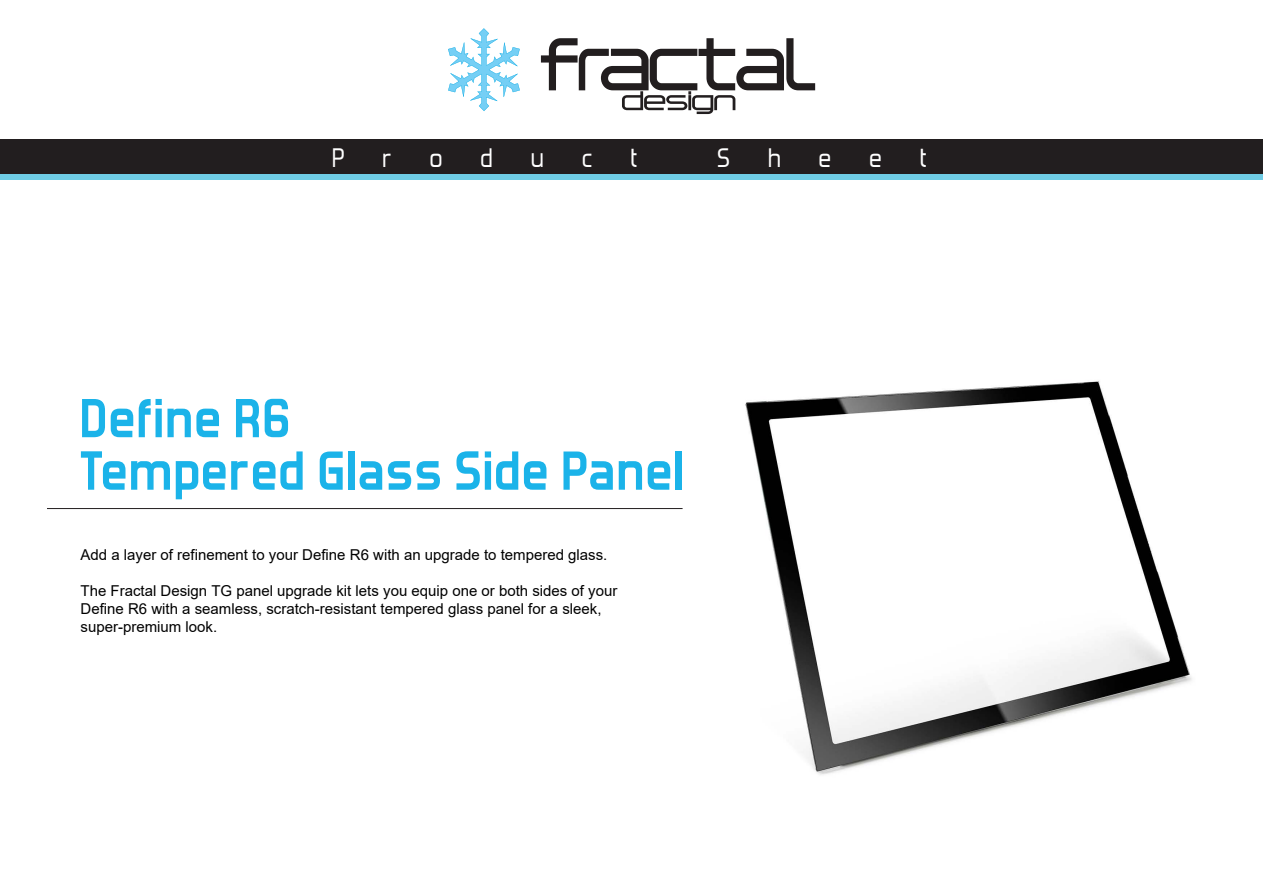
<style>
.page{position:relative;width:1263px;height:893px;background:#fff}
.page>*{position:absolute;margin:0;border:0;box-sizing:border-box;transform-origin:0 0}
.t1{font:700 60.75px/52.5px "Forgotten Futurist";letter-spacing:-.005em;color:#1bb3e9}
.t2{font:31.5px "Forgotten Futurist";letter-spacing:1.2em;color:#fff}
.t3{font:15px/18px "Arial";color:#000}
</style>
<div class="page">
<hr style="left:47px;top:508px;width:636px;height:1px;background:#221e1f">
<div style="left:0;top:167px;width:1263px;height:13px;background:#6fcce5"></div>
<div style="left:0;top:140px;width:1263px;height:34px;background:#221e1f"></div>
<svg style="left:541px;top:38px;width:274px;height:76px"></svg>
<svg style="left:448px;top:28px;width:72px;height:83px"></svg>
<img style="left:745px;top:381px;width:447px;height:394px">
<h2 class="t2" style="left:332px;top:144px;width:307px">Product</h2>
<h2 class="t2" style="left:717px;top:144px;width:211px">Sheet</h2>
<h1 class="t1" style="left:79px;top:395px;width:608px">Define R6<br>Tempered Glass Side Panel</h1>
<p class="t3" style="left:80px;top:546px;width:528px">Add a layer of refinement to your Define R6 with an upgrade to tempered glass.</p>
<p class="t3" style="left:80px;top:582px;width:538px">The Fractal Design TG panel upgrade kit lets you equip one or both sides of your<br>Define R6 with a seamless, scratch-resistant tempered glass panel for a sleek, super-premium look.</p>
</div>
